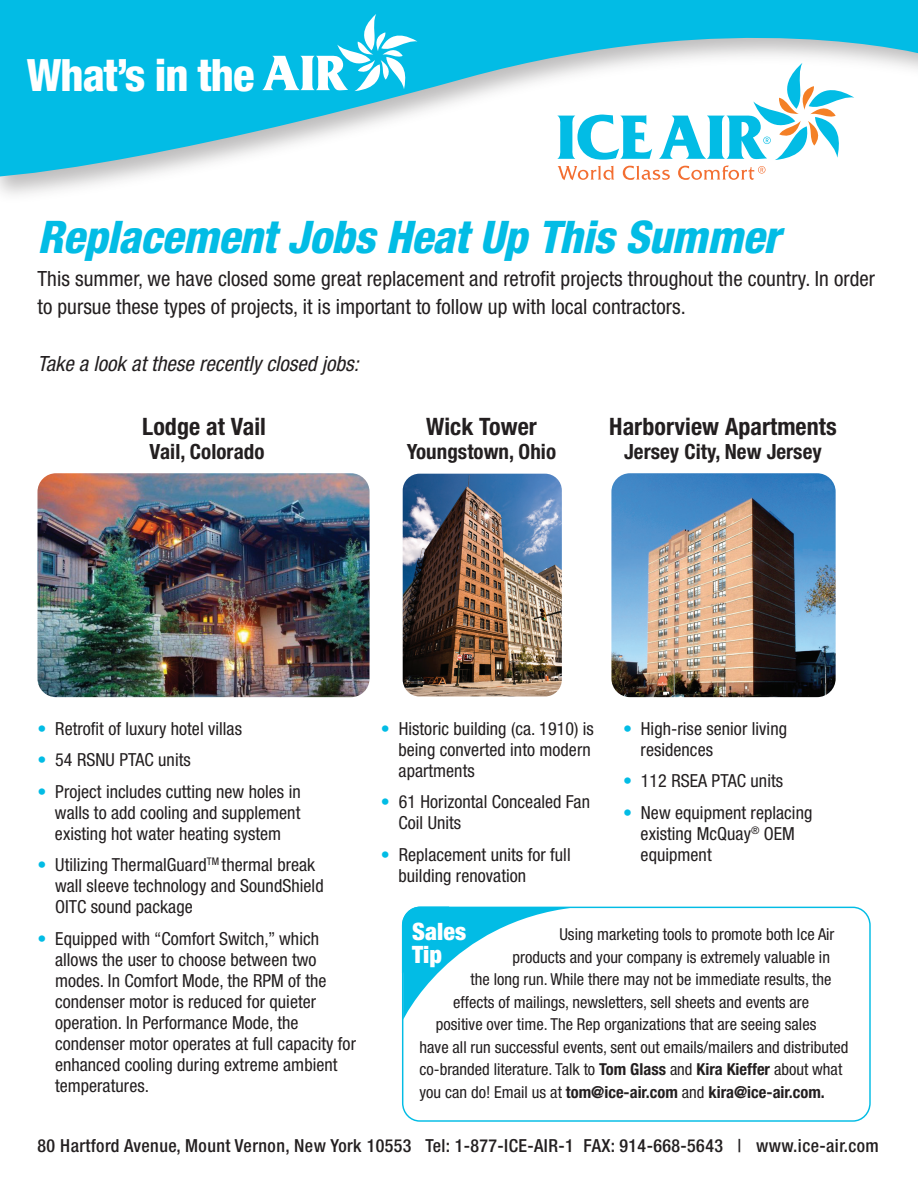
<style>
.page{position:relative;width:918px;height:1188px;background:#fff}
.page>*{position:absolute;margin:0;border:0;box-sizing:border-box;transform-origin:0 0}
.t1{font:italic 800 condensed 45px "Helvetica Neue LT Std";letter-spacing:-.01em;color:#02bce5}
.t2{font:800 condensed 44.7px "Helvetica Neue LT Std";letter-spacing:-.025em;color:#fff}
.t3{font:700 condensed 24px "Helvetica Neue LT Std";letter-spacing:.005em;color:#231f20}
.t4{font:900 condensed 24px/23px "Helvetica Neue LT Std";letter-spacing:.005em;color:#fff}
.t5{font:condensed 21px/28.5px "Helvetica Neue LT Std";letter-spacing:.005em;color:#231f20}
.t6{font:700 condensed 21px "Helvetica Neue LT Std";letter-spacing:.005em;color:#231f20}
.t7{font:italic condensed 21px "Helvetica Neue LT Std";letter-spacing:.005em;color:#231f20}
.t8{font:condensed 18px/21px "Helvetica Neue LT Std";letter-spacing:.005em;color:#231f20}
.t9{font:500 condensed 18px "Helvetica Neue LT Std";letter-spacing:.02em;color:#231f20}
.t10{font:condensed 16.5px "Helvetica Neue LT Std";color:#231f20}
.t11{font:700 condensed 16.5px "Helvetica Neue LT Std";color:#231f20}
.s1{color:#02bce5}
.s2{font-weight:700}
.s3{font-weight:400}
</style>
<div class="page">
<svg style="left:0;top:0;width:918px;height:177px;fill:#02bce5"></svg>
<svg style="left:557px;top:115px;width:95px;height:45px"></svg>
<svg style="left:558px;top:166px;width:56px;height:14px"></svg>
<svg style="left:623px;top:166px;width:47px;height:14px"></svg>
<svg style="left:678px;top:166px;width:88px;height:14px"></svg>
<svg style="left:262px;top:14px;width:155px;height:77px"></svg>
<svg style="left:659px;top:63px;width:195px;height:97px"></svg>
<img style="left:611px;top:473px;width:225px;height:224px">
<img style="left:37px;top:473px;width:333px;height:224px">
<img style="left:403px;top:474px;width:159px;height:222px">
<svg style="left:401px;top:906px;width:175px;height:112px"></svg>
<div style="left:402px;top:907px;width:469px;height:215px;border:1px solid #02bce5;border-radius:17px"></div>
<h2 class="t2" style="left:27px;top:47px;width:229px">What’s in the</h2>
<h1 class="t1" style="left:37px;top:209px;width:744px">Replacement Jobs Heat Up This Summer</h1>
<p class="t5" style="left:37px;top:264px;width:839px">This summer, we have closed some great replacement and retrofit projects throughout the country. In order to pursue these types of projects, it is important to follow up with local contractors.</p>
<p class="t7" style="left:37px;top:352px;width:323px">Take a look at these recently closed jobs:</p>
<h3 class="t3" style="left:142px;top:412px;width:125px">Lodge at Vail</h3>
<p class="t6" style="left:150px;top:439px;width:116px">Vail, Colorado</p>
<h3 class="t3" style="left:426px;top:412px;width:112px">Wick Tower</h3>
<p class="t6" style="left:407px;top:439px;width:151px">Youngstown, Ohio</p>
<h3 class="t3" style="left:609px;top:412px;width:229px">Harborview Apartments</h3>
<p class="t6" style="left:624px;top:439px;width:199px">Jersey City, New Jersey</p>
<p class="t8" style="left:38px;top:718px;width:206px"><span class="s1">•</span> Retrofit of luxury hotel villas</p>
<p class="t8" style="left:38px;top:749px;width:155px"><span class="s1">•</span> 54 RSNU PTAC units</p>
<p class="t8" style="left:55px;top:781px;width:247px;text-align:justify;text-indent:-17px"><span class="s1">•</span> Project includes cutting new holes in walls to add cooling and supplement existing hot water heating system</p>
<p class="t8" style="left:55px;top:854px;width:270px;text-indent:-18px"><span class="s1">•</span> Utilizing ThermalGuard<sup>TM</sup> thermal break wall sleeve technology and SoundShield<br>OITC sound package</p>
<p class="t8" style="left:55px;top:928px;width:302px;text-indent:-17px"><span class="s1">•</span> Equipped with “Comfort Switch,” which allows the user to choose between two modes. In Comfort Mode, the RPM of the condenser motor is reduced for quieter operation. In Performance Mode, the condenser motor operates at full capacity for enhanced cooling during extreme ambient temperatures.</p>
<p class="t8" style="left:398px;top:718px;width:197px;text-indent:-17px"><span class="s1">•</span> Historic building (ca. 1910) is being converted into modern apartments</p>
<p class="t8" style="left:398px;top:791px;width:193px;text-indent:-17px"><span class="s1">•</span> 61 Horizontal Concealed Fan<br>Coil Units</p>
<p class="t8" style="left:398px;top:844px;width:174px;text-indent:-17px"><span class="s1">•</span> Replacement units for full building renovation</p>
<p class="t8" style="left:641px;top:718px;width:148px;text-indent:-17px"><span class="s1">•</span> High-rise senior living residences</p>
<p class="t8" style="left:623px;top:770px;width:162px"><span class="s1">•</span> 112 RSEA PTAC units</p>
<p class="t8" style="left:641px;top:802px;width:173px;text-indent:-17px"><span class="s1">•</span> New equipment replacing existing McQuay<sup>®</sup> OEM equipment</p>
<h3 class="t4" style="left:412px;top:919px;width:56px">Sales<br>Tip</h3>
<p class="t10" style="left:559px;top:925px;width:277px">Using marketing tools to promote both Ice Air</p>
<p class="t10" style="left:513px;top:947px;width:319px">products and your company is extremely valuable in</p>
<p class="t10" style="left:471px;top:970px;width:363px">the long run. While there may not be immediate results, the</p>
<p class="t10" style="left:453px;top:992px;width:357px">effects of mailings, newsletters, sell sheets and events are</p>
<p class="t10" style="left:436px;top:1015px;width:382px">positive over time. The Rep organizations that are seeing sales</p>
<p class="t10" style="left:420px;top:1037px;width:430px">have all run successful events, sent out emails/mailers and distributed</p>
<p class="t10" style="left:420px;top:1060px;width:424px">co-branded literature. Talk to <span class="s2">Tom Glass</span> and <span class="s2">Kira Kieffer</span> about what</p>
<p class="t11" style="left:420px;top:1082px;width:407px"><span class="s3">you can do! Email us at</span> tom@ice-air.com <span class="s3">and</span> kira@ice-air.com.</p>
<p class="t9" style="left:37px;top:1135px;width:843px">80 Hartford Avenue, Mount Vernon, New York 10553 Tel: 1-877-ICE-AIR-1 FAX: 914-668-5643 | www.ice-air.com</p>
</div>
